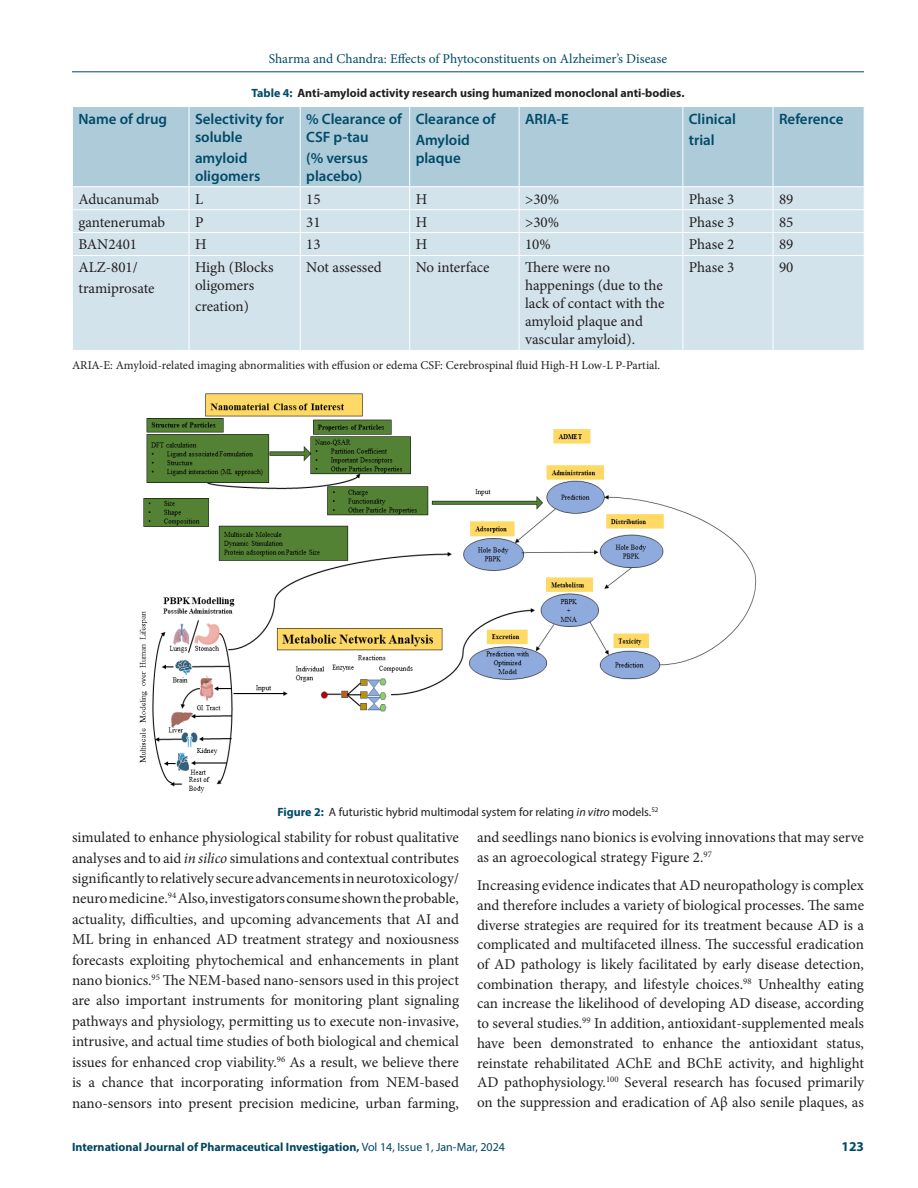
<style>
.page{position:relative;width:918px;height:1188px;background:#fff}
.page>*{position:absolute;margin:0;border:0;box-sizing:border-box;transform-origin:0 0}
.Body_text__FO{font:15px/20.4px "Minion Pro";color:#231f20;text-align:justify}
.Body_text{font:15px/19.6px "Minion Pro";color:#231f20;text-align:justify}
.Table_Body{font:15px/18px "Minion Pro";color:#231f20}
.Table_Header{font:600 15px/18px "Myriad Pro";color:#004a67}
.t1{font:13.5px "Minion Pro";color:#004a67}
.t2{font:700 13.5px "Myriad Pro";color:#004a67}
.Table_Footnote{font:12px "Minion Pro";color:#231f20}
.t3{font:700 12px "Myriad Pro";color:#004661}
.Table_Caption{font:700 12px "Myriad Pro";color:#231f20}
.FIG_Caption{font:12px "Myriad Pro";color:#231f20}
.s1{color:#004a67}
.s2{font-weight:700;color:#004a67}
.s3{font-style:italic}
.s4{font-weight:400}
</style>
<div class="page">
<hr style="left:72px;top:72px;width:792px;height:1px;background:#004a67">
<div style="left:73px;top:107px;width:791px;height:79px;background:#adcbd9"></div>
<div style="left:73px;top:187px;width:791px;height:163px;background:#d2e3eb"></div>
<hr style="left:189px;top:107px;width:1px;height:79px;background:#fff">
<hr style="left:300px;top:107px;width:1px;height:79px;background:#fff">
<hr style="left:409px;top:107px;width:1px;height:79px;background:#fff">
<hr style="left:519px;top:107px;width:1px;height:79px;background:#fff">
<hr style="left:682px;top:107px;width:1px;height:79px;background:#fff">
<hr style="left:773px;top:107px;width:1px;height:79px;background:#fff">
<hr style="left:72px;top:209px;width:117px;height:1px;background:#fff">
<hr style="left:189px;top:209px;width:111px;height:1px;background:#fff">
<hr style="left:300px;top:209px;width:110px;height:1px;background:#fff">
<hr style="left:410px;top:209px;width:109px;height:1px;background:#fff">
<hr style="left:519px;top:209px;width:164px;height:1px;background:#fff">
<hr style="left:683px;top:209px;width:90px;height:1px;background:#fff">
<hr style="left:773px;top:209px;width:92px;height:1px;background:#fff">
<hr style="left:72px;top:232px;width:117px;height:1px;background:#fff">
<hr style="left:189px;top:232px;width:111px;height:1px;background:#fff">
<svg style="left:189px;top:187px;width:1px;height:68px"></svg>
<hr style="left:300px;top:232px;width:110px;height:1px;background:#fff">
<svg style="left:300px;top:187px;width:1px;height:68px"></svg>
<hr style="left:410px;top:232px;width:109px;height:1px;background:#fff">
<svg style="left:409px;top:187px;width:1px;height:68px"></svg>
<hr style="left:519px;top:232px;width:164px;height:1px;background:#fff">
<svg style="left:519px;top:187px;width:1px;height:68px"></svg>
<hr style="left:683px;top:232px;width:90px;height:1px;background:#fff">
<svg style="left:682px;top:187px;width:1px;height:68px"></svg>
<hr style="left:773px;top:232px;width:92px;height:1px;background:#fff">
<svg style="left:773px;top:187px;width:1px;height:68px"></svg>
<hr style="left:72px;top:255px;width:117px;height:1px;background:#fff">
<hr style="left:189px;top:255px;width:111px;height:1px;background:#fff">
<hr style="left:189px;top:256px;width:1px;height:94px;background:#fff">
<hr style="left:300px;top:255px;width:110px;height:1px;background:#fff">
<hr style="left:300px;top:256px;width:1px;height:94px;background:#fff">
<hr style="left:410px;top:255px;width:109px;height:1px;background:#fff">
<hr style="left:409px;top:256px;width:1px;height:94px;background:#fff">
<hr style="left:519px;top:255px;width:164px;height:1px;background:#fff">
<hr style="left:519px;top:256px;width:1px;height:94px;background:#fff">
<hr style="left:683px;top:255px;width:90px;height:1px;background:#fff">
<hr style="left:682px;top:256px;width:1px;height:94px;background:#fff">
<hr style="left:773px;top:255px;width:92px;height:1px;background:#fff">
<hr style="left:773px;top:256px;width:1px;height:94px;background:#fff">
<img style="left:139px;top:394px;width:618px;height:398px">
<p class="t1" style="left:269px;top:50px;width:400px">Sharma and Chandra: Effects of Phytoconstituents on Alzheimer’s Disease</p>
<p class="Table_Caption" style="left:252px;top:85px;width:434px"><span class="s1">Table 4:</span> Anti-amyloid activity research using humanized monoclonal anti-bodies.</p>
<p class="Table_Header" style="left:78px;top:109px;width:90px">Name of drug</p>
<p class="Table_Header" style="left:195px;top:109px;width:91px">Selectivity for soluble</p>
<p class="Table_Header" style="left:195px;top:148px;width:67px">amyloid oligomers</p>
<p class="Table_Header" style="left:306px;top:109px;width:97px">% Clearance of<br>CSF p-tau</p>
<p class="Table_Header" style="left:306px;top:148px;width:63px">(% versus placebo)</p>
<p class="Table_Header" style="left:416px;top:109px;width:82px">Clearance of</p>
<p class="Table_Header" style="left:416px;top:130px;width:56px">Amyloid plaque</p>
<p class="Table_Header" style="left:525px;top:109px;width:45px">ARIA-E</p>
<p class="Table_Header" style="left:689px;top:109px;width:49px">Clinical</p>
<p class="Table_Header" style="left:689px;top:130px;width:27px">trial</p>
<p class="Table_Header" style="left:779px;top:109px;width:66px">Reference</p>
<p class="Table_Body" style="left:78px;top:190px;width:82px">Aducanumab</p>
<p class="Table_Body" style="left:195px;top:190px;width:10px">L</p>
<p class="Table_Body" style="left:306px;top:190px;width:16px">15</p>
<p class="Table_Body" style="left:416px;top:190px;width:13px">H</p>
<p class="Table_Body" style="left:525px;top:190px;width:36px">&gt;30%</p>
<p class="Table_Body" style="left:689px;top:190px;width:47px">Phase 3</p>
<p class="Table_Body" style="left:779px;top:190px;width:16px">89</p>
<p class="Table_Body" style="left:78px;top:213px;width:88px">gantenerumab</p>
<p class="Table_Body" style="left:195px;top:213px;width:10px">P</p>
<p class="Table_Body" style="left:306px;top:213px;width:16px">31</p>
<p class="Table_Body" style="left:416px;top:213px;width:13px">H</p>
<p class="Table_Body" style="left:525px;top:213px;width:36px">&gt;30%</p>
<p class="Table_Body" style="left:689px;top:213px;width:47px">Phase 3</p>
<p class="Table_Body" style="left:779px;top:213px;width:16px">85</p>
<p class="Table_Body" style="left:78px;top:236px;width:60px">BAN2401</p>
<p class="Table_Body" style="left:195px;top:236px;width:13px">H</p>
<p class="Table_Body" style="left:306px;top:236px;width:16px">13</p>
<p class="Table_Body" style="left:416px;top:236px;width:13px">H</p>
<p class="Table_Body" style="left:525px;top:236px;width:27px">10%</p>
<p class="Table_Body" style="left:689px;top:236px;width:47px">Phase 2</p>
<p class="Table_Body" style="left:779px;top:236px;width:16px">89</p>
<p class="Table_Body" style="left:78px;top:259px;width:61px">ALZ-801/</p>
<p class="Table_Body" style="left:78px;top:280px;width:78px">tramiprosate</p>
<p class="Table_Body" style="left:306px;top:259px;width:77px">Not assessed</p>
<p class="Table_Body" style="left:416px;top:259px;width:76px">No interface</p>
<p class="Table_Body" style="left:525px;top:259px;width:141px">There were no happenings (due to the lack of contact with the amyloid plaque and vascular amyloid).</p>
<p class="Table_Body" style="left:689px;top:259px;width:47px">Phase 3</p>
<p class="Table_Body" style="left:779px;top:259px;width:16px">90</p>
<p class="Table_Footnote" style="left:72px;top:357px;width:590px">ARIA-E: Amyloid-related imaging abnormalities with effusion or edema CSF: Cerebrospinal fluid High-H Low-L P-Partial.</p>
<p class="Table_Body" style="left:195px;top:259px;width:80px">High (Blocks oligomers</p>
<p class="Table_Body" style="left:195px;top:298px;width:56px">creation)</p>
<p class="FIG_Caption" style="left:277px;top:805px;width:383px"><span class="s2">Figure 2:</span> A futuristic hybrid multimodal system for relating <span class="s3">in vitro</span> models.<sup>52</sup></p>
<p class="Body_text__FO" style="left:72px;top:827px;width:389px">simulated to enhance physiological stability for robust qualitative analyses and to aid <span class="s3">in silico</span> simulations and contextual contributes significantly to relatively secure advancements in neurotoxicology/ neuro medicine.<sup>94</sup> Also, investigators consume shown the probable, actuality, difficulties, and upcoming advancements that AI and ML bring in enhanced AD treatment strategy and noxiousness forecasts exploiting phytochemical and enhancements in plant nano bionics.<sup>95</sup> The NEM-based nano-sensors used in this project are also important instruments for monitoring plant signaling pathways and physiology, permitting us to execute non-invasive, intrusive, and actual time studies of both biological and chemical issues for enhanced crop viability.<sup>96</sup> As a result, we believe there is a chance that incorporating information from NEM-based nano-sensors into present precision medicine, urban farming,</p>
<p class="Body_text__FO" style="left:477px;top:828px;width:389px;line-height:19.6px">and seedlings nano bionics is evolving innovations that may serve as an agroecological strategy Figure 2.<sup>97</sup></p>
<p class="Body_text" style="left:477px;top:876px;width:389px">Increasing evidence indicates that AD neuropathology is complex and therefore includes a variety of biological processes. The same diverse strategies are required for its treatment because AD is a complicated and multifaceted illness. The successful eradication of AD pathology is likely facilitated by early disease detection, combination therapy, and lifestyle choices.<sup>98</sup> Unhealthy eating can increase the likelihood of developing AD disease, according to several studies.<sup>99</sup> In addition, antioxidant-supplemented meals have been demonstrated to enhance the antioxidant status, reinstate rehabilitated AChE and BChE activity, and highlight AD pathophysiology.<sup>100</sup> Several research has focused primarily on the suppression and eradication of Aβ also senile plaques, as</p>
<p class="t3" style="left:72px;top:1139px;width:435px">International Journal of Pharmaceutical Investigation, <span class="s4">Vol 14, Issue 1, Jan-Mar, 2024</span></p>
<p class="t2" style="left:842px;top:1137px;width:24px">123</p>
</div>
